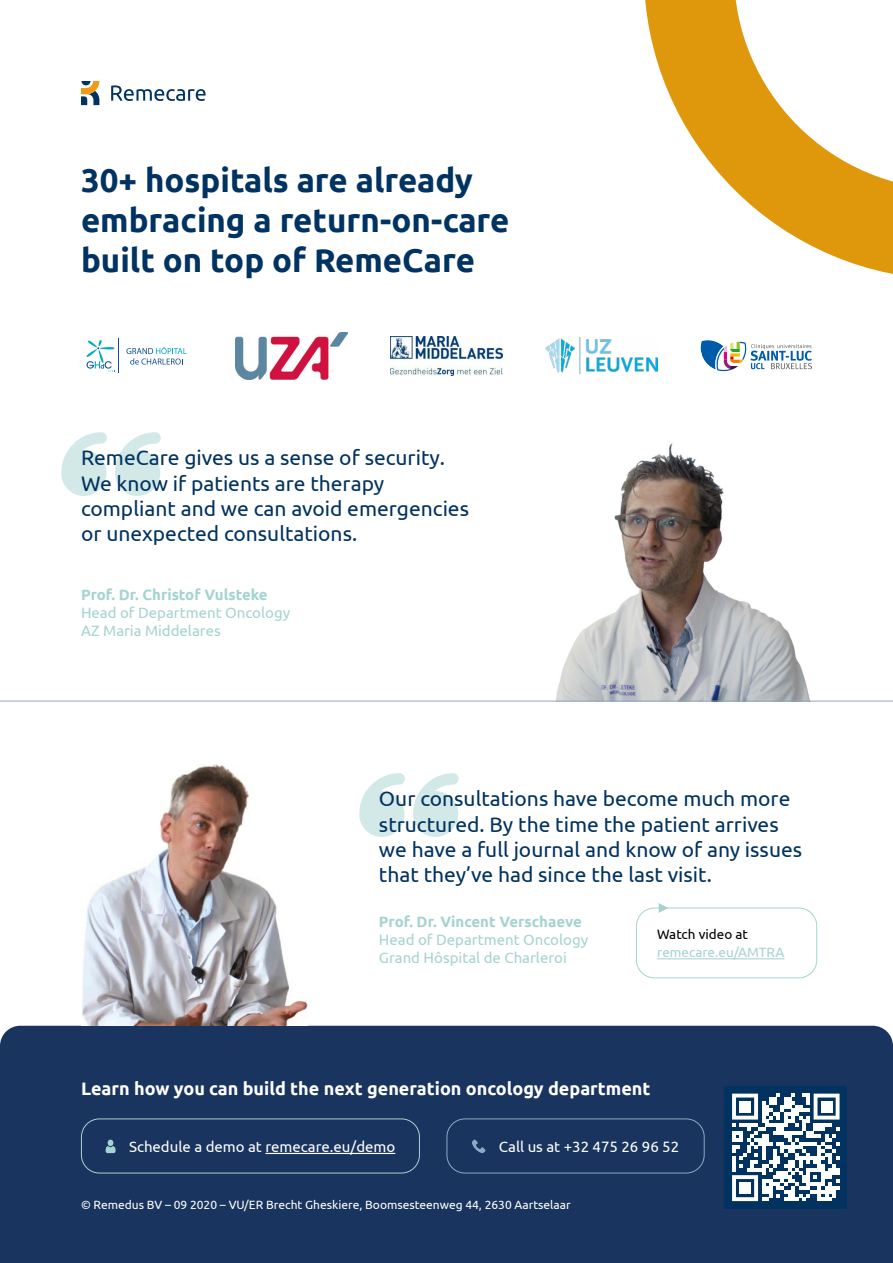
<style>
.page{position:relative;width:893px;height:1263px;background:#fff}
.page>*{position:absolute;margin:0;border:0;box-sizing:border-box;transform-origin:0 0}
.t1{font:700 33px/39.6px "Ubuntu";color:#003361}
.t2{font:21px/25.2px "Ubuntu";color:#013260}
.t3{font:700 18px "Ubuntu";color:#fff}
.t4{font:15px/18px "Ubuntu";color:#a5d3d1}
.t5{font:15px "Ubuntu";color:#fff}
.t6{font:700 15px "Ubuntu";color:#a5d3d1}
.t7{font:13.5px "Ubuntu";color:#a5d3d1}
.t8{font:13.5px "Ubuntu";color:#000}
.t9{font:12px "Ubuntu";color:#fff}
</style>
<div class="page">
<svg style="left:111px;top:85px;width:95px;height:16px"></svg>
<svg style="left:81px;top:81px;width:18px;height:24px"></svg>
<div style="left:0;top:1026px;width:893px;height:237px;background:#19345e"></div>
<div style="left:81px;top:1119px;width:338px;height:54px;background:#19345e;border-radius:18px"></div>
<hr style="left:265px;top:1153px;width:130px;height:1px;background:#fff">
<svg style="left:106px;top:1139px;width:10px;height:14px"></svg>
<div style="left:81px;top:1118px;width:339px;height:55px;border:1px solid #a5d3d1;border-radius:18px"></div>
<div style="left:447px;top:1119px;width:257px;height:54px;background:#19345e;border-radius:18px"></div>
<svg style="left:472px;top:1139px;width:13px;height:14px"></svg>
<div style="left:446px;top:1118px;width:259px;height:55px;border:1px solid #8da9c4;border-radius:18px"></div>
<svg style="left:61px;top:432px;width:46px;height:64px"></svg>
<svg style="left:115px;top:432px;width:46px;height:64px"></svg>
<svg style="left:359px;top:773px;width:46px;height:64px"></svg>
<svg style="left:413px;top:773px;width:46px;height:64px"></svg>
<img style="left:554px;top:443px;width:258px;height:258px">
<svg style="left:645px;top:0;width:248px;height:274px"></svg>
<svg style="left:86px;top:340px;width:29px;height:32px"></svg>
<hr style="left:118px;top:339px;width:1px;height:34px;background:#0f4d93">
<svg style="left:126px;top:347px;width:61px;height:18px"></svg>
<img style="left:236px;top:332px;width:111px;height:48px">
<img style="left:391px;top:336px;width:111px;height:39px">
<img style="left:546px;top:338px;width:111px;height:36px">
<svg style="left:701px;top:340px;width:111px;height:31px"></svg>
<img style="left:82px;top:765px;width:226px;height:261px">
<hr style="left:0;top:701px;width:893px;height:1px;background:#8da9c4">
<hr style="left:657px;top:958px;width:127px;height:1px;background:#a5d3d1">
<div style="left:636px;top:907px;width:181px;height:71px;border:1px solid #a5d3d1;border-radius:18px"></div>
<svg style="left:659px;top:903px;width:9px;height:10px"></svg>
<div style="left:725px;top:1086px;width:122px;height:122px;background:#013260"></div>
<svg style="left:732px;top:1093px;width:107px;height:108px"></svg>
<div style="left:739px;top:1101px;width:12px;height:11px;background:#fff"></div>
<div style="left:821px;top:1101px;width:11px;height:11px;background:#fff"></div>
<div style="left:739px;top:1182px;width:12px;height:12px;background:#fff"></div>
<h1 class="t1" style="left:81px;top:160px;width:430px">30+ hospitals are already embracing a return-on-care built on top of RemeCare</h1>
<p class="t2" style="left:81px;top:445px;width:390px">RemeCare gives us a sense of security.<br>We know if patients are therapy compliant and we can avoid emergencies or unexpected consultations.</p>
<p class="t6" style="left:81px;top:585px;width:188px">Prof. Dr. Christof Vulsteke</p>
<p class="t4" style="left:81px;top:603px;width:211px">Head of Department Oncology<br>AZ Maria Middelares</p>
<p class="t2" style="left:379px;top:786px;width:425px">Our consultations have become much more structured. By the time the patient arrives we have a full journal and know of any issues that they’ve had since the last visit.</p>
<p class="t6" style="left:379px;top:912px;width:204px">Prof. Dr. Vincent Verschaeve</p>
<p class="t4" style="left:379px;top:930px;width:211px">Head of Department Oncology<br>Grand Hôspital de Charleroi</p>
<p class="t8" style="left:657px;top:926px;width:92px">Watch video at</p>
<p class="t7" style="left:657px;top:944px;width:129px">remecare.eu/AMTRA</p>
<p class="t3" style="left:81px;top:1078px;width:571px">Learn how you can build the next generation oncology department</p>
<p class="t5" style="left:129px;top:1137px;width:268px">Schedule a demo at remecare.eu/demo</p>
<p class="t5" style="left:499px;top:1137px;width:182px">Call us at +32 475 26 96 52</p>
<p class="t9" style="left:81px;top:1197px;width:491px">© Remedus BV – 09 2020 – VU/ER Brecht Gheskiere, Boomsesteenweg 44, 2630 Aartselaar</p>
</div>
